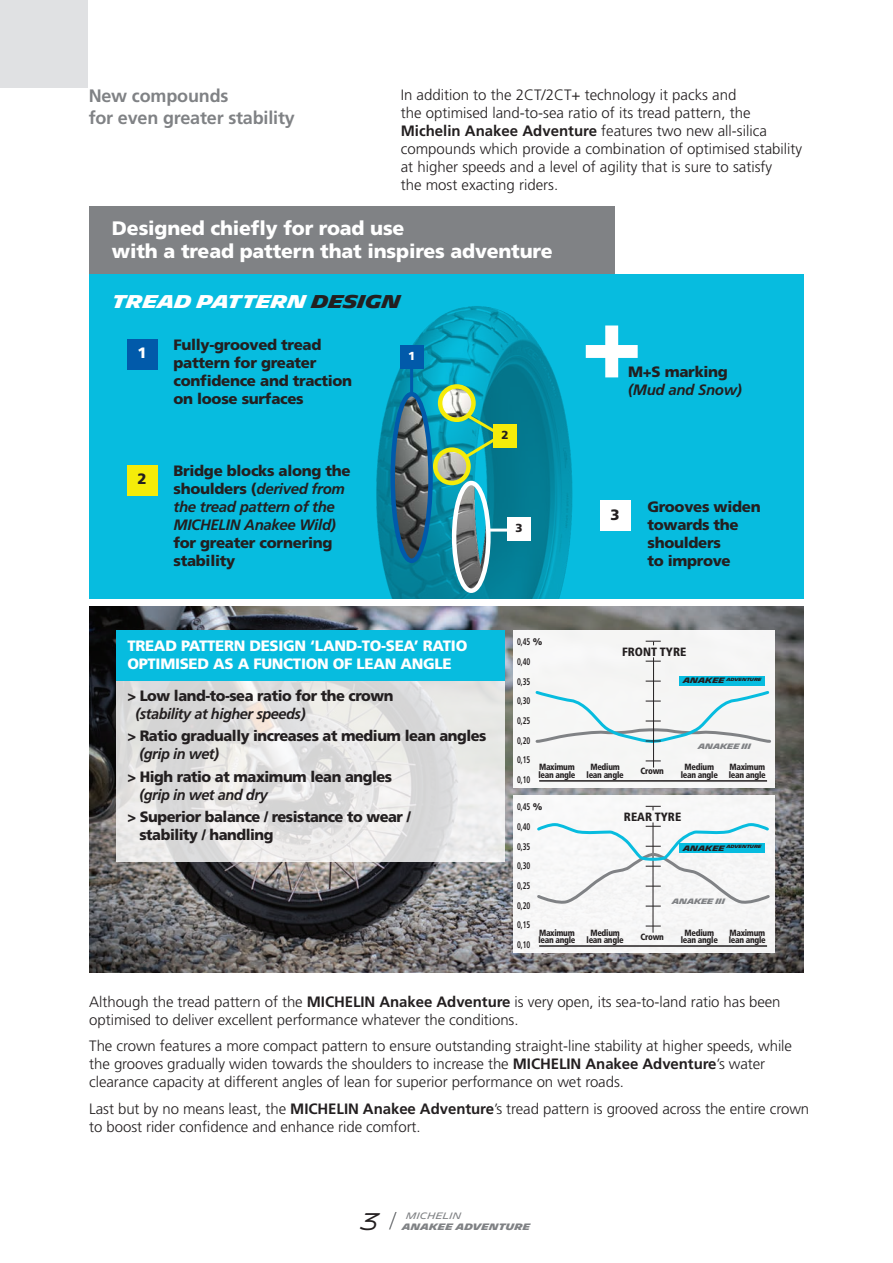
<style>
.page{position:relative;width:893px;height:1263px;background:#fff}
.page>*{position:absolute;margin:0;border:0;box-sizing:border-box;transform-origin:0 0}
.t1{font:900 102.6px "Frutiger LT Std";color:#fff}
.t2{font:300 23.4px "Michelin";color:#231f20}
.t3{font:900 19.5px/23.4px "Frutiger LT Std";letter-spacing:-.01em;color:#fff}
.t4{font:700 18px/21.6px "Frutiger LT Std";letter-spacing:-.01em;color:#808285}
.t5{font:700 18px "Michelin";letter-spacing:-.01em;color:#fff}
.t6{font:300 15px/18px "Frutiger LT Std";letter-spacing:-.005em;color:#231f20}
.t7{font:900 15px/18px "Frutiger LT Std";letter-spacing:-.03em;color:#231f20}
.t8{font:900 15px/18px "Frutiger LT Std";letter-spacing:-.02em;color:#fff}
.t9{font:italic 700 15px/18px "Frutiger LT Std";letter-spacing:-.02em;color:#231f20}
.t10{font:900 condensed 12px "Frutiger LT Std";color:#231f20}
.t11{font:900 11.7px "Frutiger LT Std";color:#231f20}
.t12{font:900 11.7px "Frutiger LT Std";color:#fff}
.t13{font:700 condensed 9.6px "Frutiger LT Std";color:#231f20;scale:.77 1}
.t14{font:900 condensed 9px/7.5px "Frutiger LT Std";letter-spacing:-.03em;color:#231f20;text-align:center;scale:.94 1}
.t15{font:700 9px "Michelin";letter-spacing:.01em;color:#808285}
.t16{font:9px "Michelin";letter-spacing:.01em;color:#808285}
.t17{font:700 7.65px "Michelin";letter-spacing:-.03em;color:#808285}
.t18{font:700 4.35px "Michelin";letter-spacing:-.03em;color:#231f20}
.s1{font-weight:700}
.s2{color:#231f20}
.s3{font-weight:700;font-style:italic}
.s4{font-weight:900;font-style:normal}
.s5{font-weight:900;font-stretch:normal}
.s6{font-size:7.65px}
</style>
<div class="page">
<div style="left:89px;top:206px;width:526px;height:68px;background:#808285"></div>
<div style="left:89px;top:274px;width:715px;height:325px;background:#07bcdf"></div>
<img style="left:89px;top:606px;width:715px;height:367px">
<div style="left:0;top:0;width:88px;height:88px;background:#e0e1e3"></div>
<div style="left:513px;top:630px;width:262px;height:158px;background:#f5f6f5"></div>
<div style="left:513px;top:795px;width:262px;height:158px;background:#f7f7f7"></div>
<div style="left:117px;top:630px;width:388px;height:51px;background:#07bcdf"></div>
<svg style="left:117px;top:681px;width:388px;height:181px;background:#e3e2e1"></svg>
<svg style="left:389px;top:1212px;width:8px;height:18px"></svg>
<img style="left:376px;top:306px;width:197px;height:293px">
<img style="left:440px;top:386px;width:33px;height:34px;border-radius:17px">
<div style="left:438px;top:384px;width:38px;height:38px;border:4px solid #f5ec09;border-radius:50%"></div>
<img style="left:435px;top:450px;width:33px;height:33px;border-radius:17px">
<div style="left:433px;top:447px;width:38px;height:38px;border:4px solid #f5ec09;border-radius:50%"></div>
<img style="left:454px;top:483px;width:34px;height:108px">
<div style="left:452px;top:481px;width:39px;height:112px;border:4px solid #fff;border-radius:50%"></div>
<img style="left:393px;top:394px;width:37px;height:167px">
<div style="left:390px;top:392px;width:43px;height:171px;border:4px solid #015aaa;border-radius:50%"></div>
<div style="left:127px;top:339px;width:31px;height:31px;background:#015aaa"></div>
<div style="left:400px;top:345px;width:23px;height:24px;background:#015aaa"></div>
<div style="left:127px;top:465px;width:31px;height:31px;background:#f5ec09"></div>
<div style="left:493px;top:424px;width:24px;height:24px;background:#f5ec09"></div>
<div style="left:600px;top:501px;width:30px;height:30px;background:#fff"></div>
<div style="left:507px;top:517px;width:24px;height:24px;background:#fff"></div>
<div style="left:679px;top:676px;width:86px;height:10px;background:#07bcdf"></div>
<hr style="left:653px;top:657px;width:1px;height:110px;background:#231f20">
<hr style="left:539px;top:780px;width:228px;height:2px;background:#231f20">
<svg style="left:646px;top:641px;width:15px;height:4px"></svg>
<svg style="left:646px;top:661px;width:15px;height:1px"></svg>
<svg style="left:646px;top:681px;width:15px;height:1px"></svg>
<svg style="left:535px;top:689px;width:236px;height:56px"></svg>
<svg style="left:646px;top:760px;width:15px;height:1px"></svg>
<hr style="left:539px;top:945px;width:228px;height:2px;background:#231f20">
<svg style="left:646px;top:926px;width:15px;height:1px"></svg>
<hr style="left:653px;top:822px;width:1px;height:111px;background:#231f20">
<svg style="left:646px;top:806px;width:15px;height:4px"></svg>
<svg style="left:537px;top:822px;width:233px;height:85px"></svg>
<hr style="left:410px;top:366px;width:3px;height:29px;background:#015aaa">
<hr style="left:488px;top:529px;width:26px;height:3px;background:#fff">
<svg style="left:461px;top:412px;width:38px;height:49px"></svg>
<p class="t4" style="left:89px;top:85px;width:208px">New compounds<br>for even greater stability</p>
<p class="t6" style="left:401px;top:86px;width:403px">In addition to the 2CT/2CT+ technology it packs and<br>the optimised land-to-sea ratio of its tread pattern, the <span class="s1">Michelin Anakee Adventure</span> features two new all-silica compounds which provide a combination of optimised stability at higher speeds and a level of agility that is sure to satisfy<br>the most exacting riders.</p>
<p class="t3" style="left:112px;top:216px;width:442px">Designed chiefly for road use<br>with a tread pattern that inspires adventure</p>
<p class="t5" style="left:112px;top:291px;width:290px">TREAD PATTERN <span class="s2">DESIGN</span></p>
<p class="t8" style="left:138px;top:344px;width:11px">1</p>
<p class="t12" style="left:408px;top:349px;width:9px">1</p>
<p class="t7" style="left:173px;top:336px;width:180px">Fully-grooved tread pattern for greater confidence and traction on loose surfaces</p>
<p class="t7" style="left:138px;top:470px;width:11px">2</p>
<p class="t7" style="left:173px;top:462px;width:179px">Bridge blocks along the shoulders (<span class="s3">derived from the tread pattern of the<br>MICHELIN Anakee Wild) </span>for greater cornering stability</p>
<p class="t11" style="left:501px;top:428px;width:9px">2</p>
<p class="t11" style="left:516px;top:521px;width:9px">3</p>
<p class="t1" style="left:581px;top:280px;width:63px">+</p>
<p class="t9" style="left:628px;top:363px;width:115px"><span class="s4">M+S marking </span>(Mud and Snow)</p>
<p class="t7" style="left:610px;top:506px;width:11px">3</p>
<p class="t7" style="left:647px;top:498px;width:115px">Grooves widen towards the shoulders<br>to improve</p>
<p class="t8" style="left:127px;top:637px;width:341px">TREAD PATTERN DESIGN ‘LAND-TO-SEA’ RATIO<br>OPTIMISED AS A FUNCTION OF LEAN ANGLE</p>
<p class="t7" style="left:135px;top:687px;width:260px;text-indent:-8px">&gt; Low land-to-sea ratio for the crown <span class="s3">(stability at higher speeds)</span></p>
<p class="t7" style="left:139px;top:727px;width:349px;text-indent:-12px">&gt; Ratio gradually increases at medium lean angles <span class="s3">(grip in wet)</span></p>
<p class="t7" style="left:139px;top:767px;width:254px;text-indent:-12px">&gt; High ratio at maximum lean angles <span class="s3">(grip in wet and dry</span></p>
<p class="t7" style="left:139px;top:808px;width:273px;text-indent:-12px">&gt; Superior balance / resistance to wear / stability / handling</p>
<p class="t13" style="left:517px;top:636px;width:35px">0,45 <span class="s5">%</span></p>
<p class="t13" style="left:517px;top:656px;width:19px">0,40</p>
<p class="t13" style="left:517px;top:675px;width:19px">0,35</p>
<p class="t13" style="left:517px;top:695px;width:19px">0,30</p>
<p class="t13" style="left:517px;top:715px;width:19px">0,25</p>
<p class="t13" style="left:517px;top:735px;width:19px">0,20</p>
<p class="t13" style="left:517px;top:754px;width:19px">0,15</p>
<p class="t13" style="left:517px;top:774px;width:19px">0,10</p>
<p class="t13" style="left:517px;top:801px;width:35px">0,45 <span class="s5">%</span></p>
<p class="t14" style="left:538px;top:763px;width:41px;text-align:left">Maximum lean angle</p>
<p class="t13" style="left:517px;top:821px;width:19px">0,40</p>
<p class="t13" style="left:517px;top:841px;width:19px">0,35</p>
<p class="t13" style="left:517px;top:860px;width:19px">0,30</p>
<p class="t13" style="left:517px;top:880px;width:19px">0,25</p>
<p class="t13" style="left:517px;top:900px;width:19px">0,20</p>
<p class="t13" style="left:517px;top:919px;width:19px">0,15</p>
<p class="t13" style="left:517px;top:939px;width:19px">0,10</p>
<p class="t14" style="left:538px;top:929px;width:41px;text-align:left">Maximum lean angle</p>
<p class="t10" style="left:622px;top:644px;width:66px">FRONT TYRE</p>
<p class="t18" style="left:683px;top:677px;width:80px"><span class="s6">ANAKEE</span> ADVENTURE</p>
<p class="t14" style="left:587px;top:763px;width:41px">Medium lean angle</p>
<p class="t14" style="left:641px;top:767px;width:26px">Crown</p>
<p class="t17" style="left:698px;top:741px;width:54px">ANAKEE III</p>
<p class="t14" style="left:681px;top:763px;width:41px">Medium lean angle</p>
<p class="t14" style="left:729px;top:763px;width:41px;text-align:left">Maximum lean angle</p>
<p class="t10" style="left:624px;top:809px;width:59px">REAR TYRE</p>
<p class="t18" style="left:683px;top:844px;width:80px"><span class="s6">ANAKEE</span> ADVENTURE</p>
<p class="t14" style="left:587px;top:929px;width:41px">Medium lean angle</p>
<p class="t17" style="left:672px;top:897px;width:54px">ANAKEE III</p>
<p class="t14" style="left:641px;top:933px;width:26px">Crown</p>
<p class="t14" style="left:681px;top:929px;width:41px">Medium lean angle</p>
<p class="t14" style="left:729px;top:929px;width:41px;text-align:left">Maximum lean angle</p>
<p class="t6" style="left:89px;top:993px;width:693px">Although the tread pattern of the <span class="s1">MICHELIN Anakee Adventure</span> is very open, its sea-to-land ratio has been optimised to deliver excellent performance whatever the conditions.</p>
<p class="t6" style="left:89px;top:1037px;width:704px">The crown features a more compact pattern to ensure outstanding straight-line stability at higher speeds, while the grooves gradually widen towards the shoulders to increase the <span class="s1">MICHELIN Anakee Adventure</span>’s water clearance capacity at different angles of lean for superior performance on wet roads.</p>
<p class="t6" style="left:89px;top:1100px;width:721px">Last but by no means least, the <span class="s1">MICHELIN Anakee Adventure</span>’s tread pattern is grooved across the entire crown to boost rider confidence and enhance ride comfort.</p>
<p class="t16" style="left:406px;top:1210px;width:57px">MICHELIN</p>
<h2 class="t2" style="left:361px;top:1207px;width:19px">3</h2>
<p class="t15" style="left:402px;top:1221px;width:130px">ANAKEE ADVENTURE</p>
</div>
